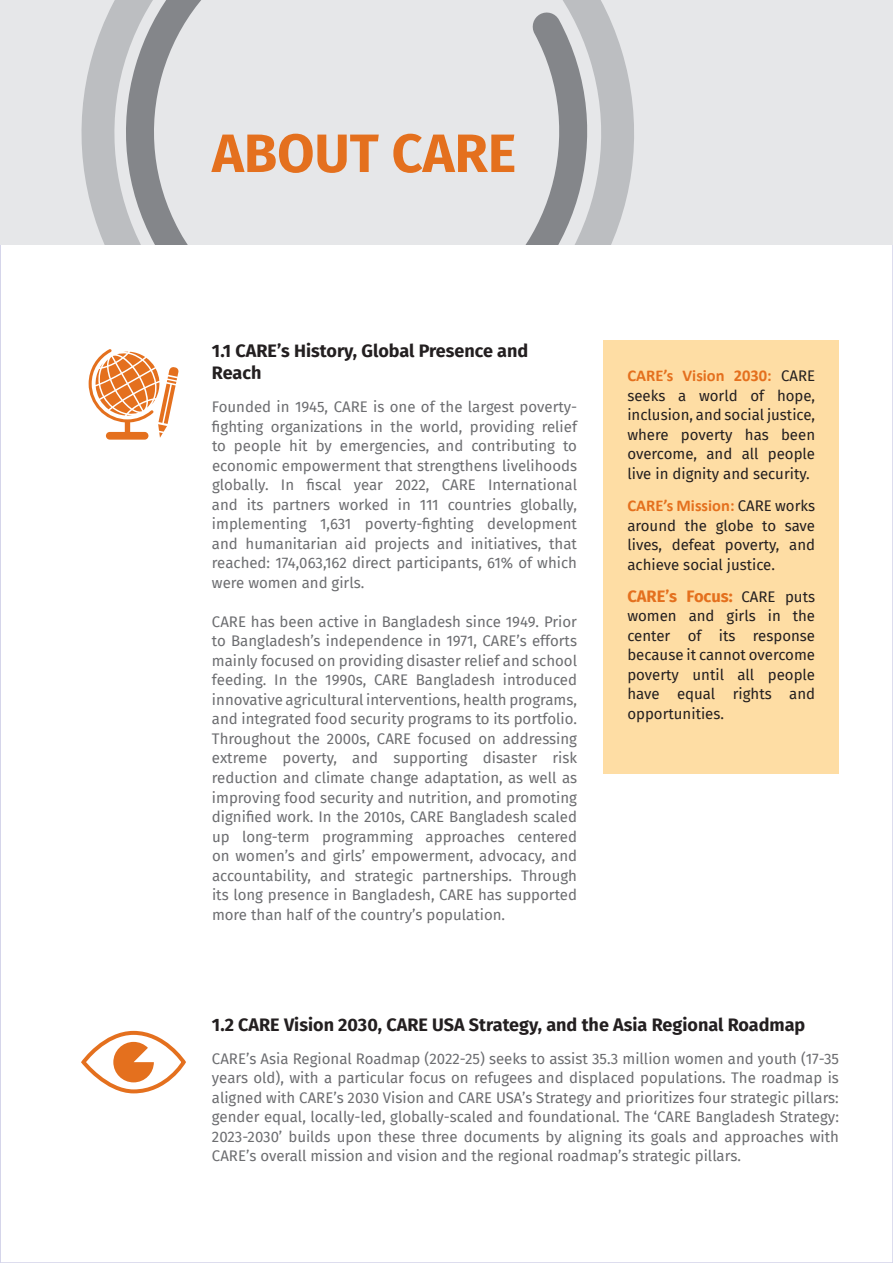
<style>
.page{position:relative;width:893px;height:1263px;background:#fff}
.page>*{position:absolute;margin:0;border:0;box-sizing:border-box;transform-origin:0 0}
.t1{font:700 54px "Fira Sans";color:#e4701e}
.t2{font:700 18px/22.5px "Fira Sans";color:#231f20}
.t3{font:700 16.5px "Calibri";color:#e4701e}
.t4{font:700 16.5px "Fira Sans";color:#e4701e}
.t5{font:15px/19.5px "Fira Sans";color:#6c6d70;text-align:justify}
.t6{font:15px/19.6px "Fira Sans";color:#231f20;text-align:justify}
.s1{font-family:"Fira Sans";font-weight:400;font-size:15px;color:#231f20}
.s2{font-weight:400;font-size:15px;color:#231f20}
</style>
<div class="page">
<div style="left:603px;top:340px;width:236px;height:433px;background:#fedda4"></div>
<svg style="left:113px;top:1042px;width:41px;height:40px"></svg>
<div style="left:81px;top:1031px;width:105px;height:62px;border:4px solid #e4701e;border-radius:50%"></div>
<div style="left:0;top:0;width:893px;height:245px;background:#e6e7e9"></div>
<svg style="left:81px;top:0;width:553px;height:245px;fill:#bcbec1"></svg>
<svg style="left:118px;top:0;width:502px;height:245px"></svg>
<svg style="left:89px;top:349px;width:90px;height:91px"></svg>
<h1 class="t1" style="left:212px;top:108px;width:306px">ABOUT CARE</h1>
<p class="t2" style="left:212px;top:338px;width:318px">1.1 CARE’s History, Global Presence and<br>Reach</p>
<p class="t5" style="left:212px;top:397px;width:367px">Founded in 1945, CARE is one of the largest poverty&shy;fighting organizations in the world, providing relief to people hit by emergencies, and contributing to economic empowerment that strengthens livelihoods globally. In fiscal year 2022, CARE International and its partners worked in 111 countries globally, implementing 1,631 poverty-fighting development and humanitarian aid projects and initiatives, that reached: 174,063,162 direct participants, 61% of which were women and girls.</p>
<p class="t5" style="left:212px;top:612px;width:367px">CARE has been active in Bangladesh since 1949. Prior to Bangladesh’s independence in 1971, CARE’s efforts mainly focused on providing disaster relief and school feeding. In the 1990s, CARE Bangladesh introduced innovative agricultural interventions, health programs, and integrated food security programs to its portfolio.<br>Throughout the 2000s, CARE focused on addressing extreme poverty, and supporting disaster risk reduction and climate change adaptation, as well as improving food security and nutrition, and promoting dignified work. In the 2010s, CARE Bangladesh scaled up long-term programming approaches centered on women’s and girls’ empowerment, advocacy, and accountability, and strategic partnerships. Through its long presence in Bangladesh, CARE has supported more than half of the country’s population.</p>
<p class="t3" style="left:627px;top:364px;width:189px">CARE’s Vision 2030: <span class="s1">CARE</span></p>
<p class="t6" style="left:627px;top:385px;width:189px">seeks a world of hope, inclusion, and social justice, where poverty has been overcome, and all people live in dignity and security.</p>
<p class="t3" style="left:627px;top:494px;width:189px">CARE’s Mission: <span class="s1">CARE works</span></p>
<p class="t6" style="left:627px;top:515px;width:189px">around the globe to save lives, defeat poverty, and achieve social justice.</p>
<p class="t4" style="left:627px;top:582px;width:189px">CARE’s Focus: <span class="s2">CARE puts</span></p>
<p class="t6" style="left:627px;top:606px;width:189px">women and girls in the center of its response because it cannot overcome poverty until all people have equal rights and opportunities.</p>
<p class="t2" style="left:212px;top:1012px;width:595px">1.2 CARE Vision 2030, CARE USA Strategy, and the Asia Regional Roadmap</p>
<p class="t5" style="left:212px;top:1048px;width:628px">CARE’s Asia Regional Roadmap (2022-25) seeks to assist 35.3 million women and youth (17-35 years old), with a particular focus on refugees and displaced populations. The roadmap is aligned with CARE’s 2030 Vision and CARE USA’s Strategy and prioritizes four strategic pillars: gender equal, locally-led, globally-scaled and foundational. The ‘CARE Bangladesh Strategy:<br>2023-2030’ builds upon these three documents by aligning its goals and approaches with CARE’s overall mission and vision and the regional roadmap’s strategic pillars.</p>
</div>
